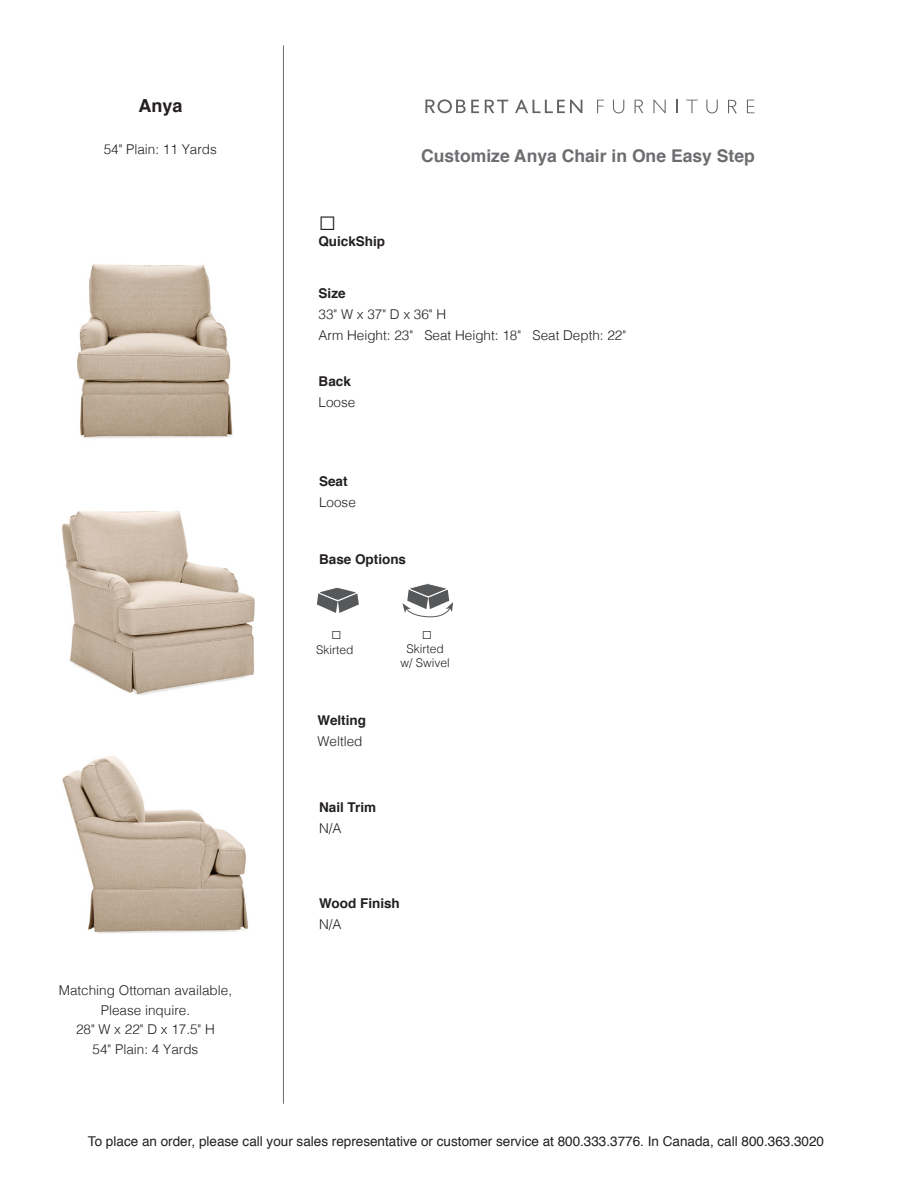
<style>
.page{position:relative;width:918px;height:1188px;background:#fff}
.page>*{position:absolute;margin:0;border:0;box-sizing:border-box;transform-origin:0 0}
.t1{font:700 18px "Helvetica";color:#231f20}
.t2{font:18px "Gill Sans";color:#231f20}
.t3{font:700 17.55px "Helvetica";color:#6c6d70}
.t4{font:300 13.5px "Helvetica";color:#231f20}
.t5{font:13.5px "Helvetica";color:#231f20}
.t6{font:700 13.5px "Helvetica";color:#231f20}
.t7{font:300 12px/14.4px "Helvetica";color:#231f20;text-align:center}
.t8{font:10.5px "Gill Sans";color:#231f20}
</style>
<div class="page">
<hr style="left:283px;top:45px;width:1px;height:1059px;background:#6c6d70">
<svg style="left:515px;top:100px;width:67px;height:13px"></svg>
<svg style="left:485px;top:100px;width:23px;height:13px"></svg>
<svg style="left:425px;top:99px;width:54px;height:14px"></svg>
<svg style="left:597px;top:100px;width:7px;height:13px"></svg>
<svg style="left:613px;top:100px;width:11px;height:13px"></svg>
<svg style="left:653px;top:100px;width:13px;height:13px"></svg>
<svg style="left:676px;top:100px;width:1px;height:13px"></svg>
<svg style="left:686px;top:100px;width:12px;height:13px"></svg>
<svg style="left:706px;top:100px;width:12px;height:13px"></svg>
<svg style="left:747px;top:100px;width:7px;height:13px"></svg>
<svg style="left:728px;top:100px;width:9px;height:13px"></svg>
<svg style="left:635px;top:100px;width:8px;height:13px"></svg>
<svg style="left:402px;top:583px;width:51px;height:35px"></svg>
<svg style="left:317px;top:588px;width:42px;height:25px"></svg>
<img style="left:62px;top:510px;width:193px;height:185px">
<img style="left:77px;top:264px;width:156px;height:175px">
<img style="left:62px;top:756px;width:186px;height:178px">
<p class="t1" style="left:138px;top:91px;width:46px">Anya</p>
<p class="t4" style="left:104px;top:138px;width:115px">54" Plain: 11 Yards</p>
<p class="t4" style="left:59px;top:979px;width:175px">Matching Ottoman available,</p>
<p class="t4" style="left:101px;top:998px;width:91px">Please inquire.</p>
<p class="t4" style="left:76px;top:1018px;width:140px">28" W x 22" D x 17.5" H</p>
<p class="t4" style="left:93px;top:1037px;width:107px">54" Plain: 4 Yards</p>
<p class="t2" style="left:318px;top:213px;width:19px">◻</p>
<p class="t6" style="left:318px;top:231px;width:68px">QuickShip</p>
<p class="t3" style="left:421px;top:142px;width:335px">Customize Anya Chair in One Easy Step</p>
<p class="t6" style="left:319px;top:282px;width:29px">Size</p>
<p class="t4" style="left:319px;top:303px;width:129px">33" W x 37" D x 36" H</p>
<p class="t4" style="left:319px;top:324px;width:309px">Arm Height: 23" Seat Height: 18" Seat Depth: 22"</p>
<p class="t6" style="left:319px;top:370px;width:34px">Back</p>
<p class="t4" style="left:319px;top:391px;width:38px">Loose</p>
<p class="t6" style="left:319px;top:470px;width:30px">Seat</p>
<p class="t4" style="left:319px;top:491px;width:38px">Loose</p>
<p class="t6" style="left:319px;top:548px;width:89px">Base Options</p>
<p class="t8" style="left:331px;top:629px;width:12px">◻</p>
<p class="t7" style="left:316px;top:641px;width:39px">Skirted</p>
<p class="t6" style="left:318px;top:709px;width:50px">Welting</p>
<p class="t4" style="left:318px;top:730px;width:47px">Weltled</p>
<p class="t6" style="left:319px;top:796px;width:59px">Nail Trim</p>
<p class="t4" style="left:319px;top:817px;width:24px">N/A</p>
<p class="t8" style="left:422px;top:629px;width:12px">◻</p>
<p class="t7" style="left:401px;top:641px;width:51px">Skirted w/ Swivel</p>
<p class="t6" style="left:319px;top:892px;width:82px">Wood Finish</p>
<p class="t4" style="left:319px;top:913px;width:24px">N/A</p>
<p class="t5" style="left:88px;top:1131px;width:738px">To place an order, please call your sales representative or customer service at 800.333.3776. In Canada, call 800.363.3020</p>
</div>
